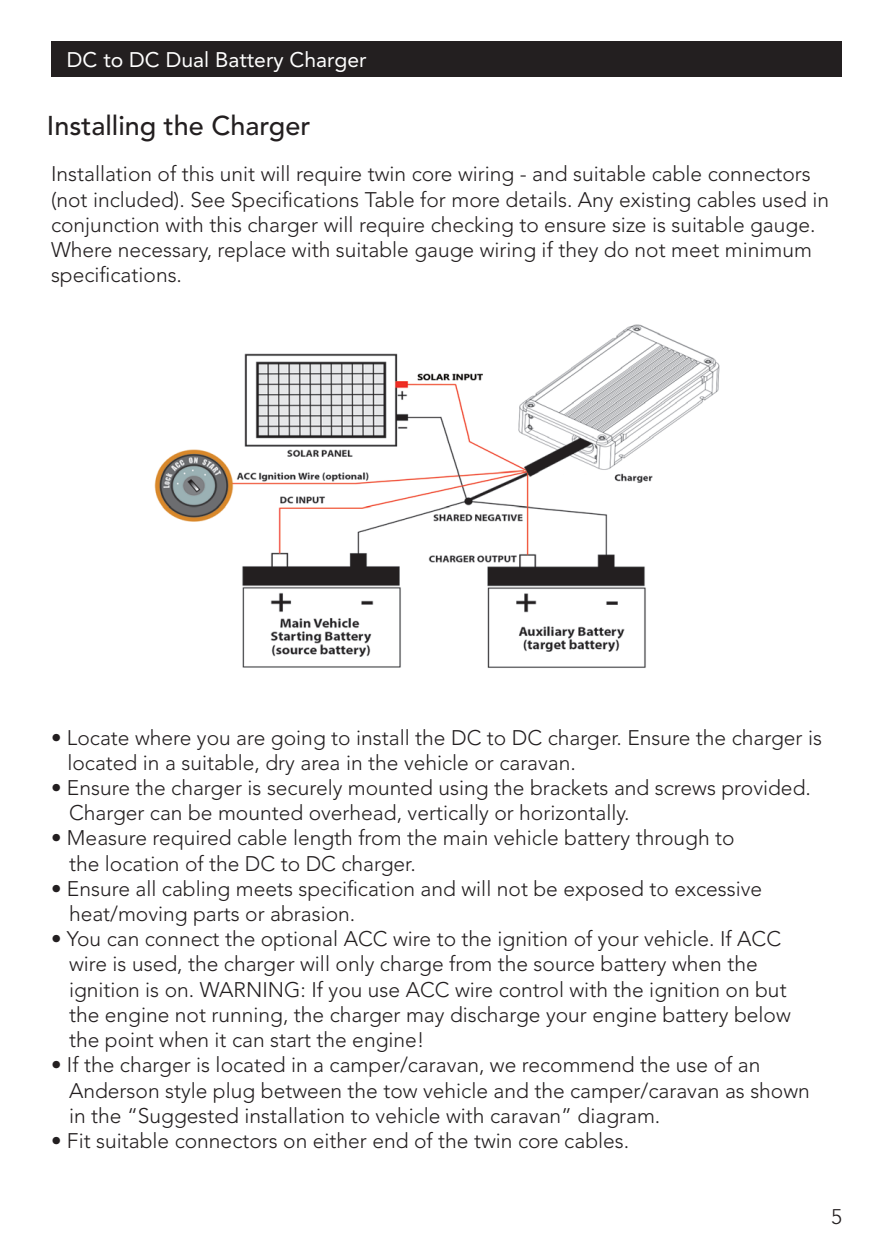
<style>
.page{position:relative;width:893px;height:1259px;background:#fff}
.page>*{position:absolute;margin:0;border:0;box-sizing:border-box;transform-origin:0 0}
.t1{font:500 27px "Avenir LT Std";color:#231f20}
.t2{font:300 21px/25.2px "Avenir LT Std";color:#231f20}
.t3{font:21px "Avenir LT Std";color:#fff}
</style>
<div class="page">
<div style="left:51px;top:42px;width:791px;height:35px;background:#231f20"></div>
<img style="left:154px;top:324px;width:566px;height:344px">
<p class="t3" style="left:67px;top:48px;width:301px">DC to DC Dual Battery Charger</p>
<p class="t1" style="left:47px;top:110px;width:265px">Installing the Charger</p>
<p class="t2" style="left:51px;top:162px;width:780px">Installation of this unit will require twin core wiring - and suitable cable connectors (not included). See Specifications Table for more details. Any existing cables used in conjunction with this charger will require checking to ensure size is suitable gauge.<br>Where necessary, replace with suitable gauge wiring if they do not meet minimum specifications.</p>
<p class="t2" style="left:51px;top:725px;width:772px">• Locate where you are going to install the DC to DC charger. Ensure the charger is</p>
<p class="t2" style="left:67px;top:750px;width:510px">located in a suitable, dry area in the vehicle or caravan.</p>
<p class="t2" style="left:69px;top:775px;width:743px;text-indent:-18px">• Ensure the charger is securely mounted using the brackets and screws provided.<br>Charger can be mounted overhead, vertically or horizontally.</p>
<p class="t2" style="left:51px;top:825px;width:685px">• Measure required cable length from the main vehicle battery through to</p>
<p class="t2" style="left:69px;top:851px;width:348px">the location of the DC to DC charger.</p>
<p class="t2" style="left:51px;top:876px;width:713px">• Ensure all cabling meets specification and will not be exposed to excessive</p>
<p class="t2" style="left:69px;top:901px;width:288px">heat/moving parts or abrasion.</p>
<p class="t2" style="left:51px;top:926px;width:732px">• You can connect the optional ACC wire to the ignition of your vehicle. If ACC</p>
<p class="t2" style="left:69px;top:951px;width:690px">wire is used, the charger will only charge from the source battery when the</p>
<p class="t2" style="left:69px;top:977px;width:719px">ignition is on. WARNING: If you use ACC wire control with the ignition on but</p>
<p class="t2" style="left:69px;top:1002px;width:723px">the engine not running, the charger may discharge your engine battery below</p>
<p class="t2" style="left:69px;top:1027px;width:357px">the point when it can start the engine!</p>
<p class="t2" style="left:51px;top:1052px;width:711px">• If the charger is located in a camper/caravan, we recommend the use of an</p>
<p class="t2" style="left:69px;top:1077px;width:742px">Anderson style plug between the tow vehicle and the camper/caravan as shown</p>
<p class="t2" style="left:69px;top:1103px;width:593px">in the “Suggested installation to vehicle with caravan” diagram.</p>
<p class="t2" style="left:51px;top:1128px;width:580px">• Fit suitable connectors on either end of the twin core cables.</p>
<p class="t2" style="left:831px;top:1204px;width:12px">5</p>
</div>
